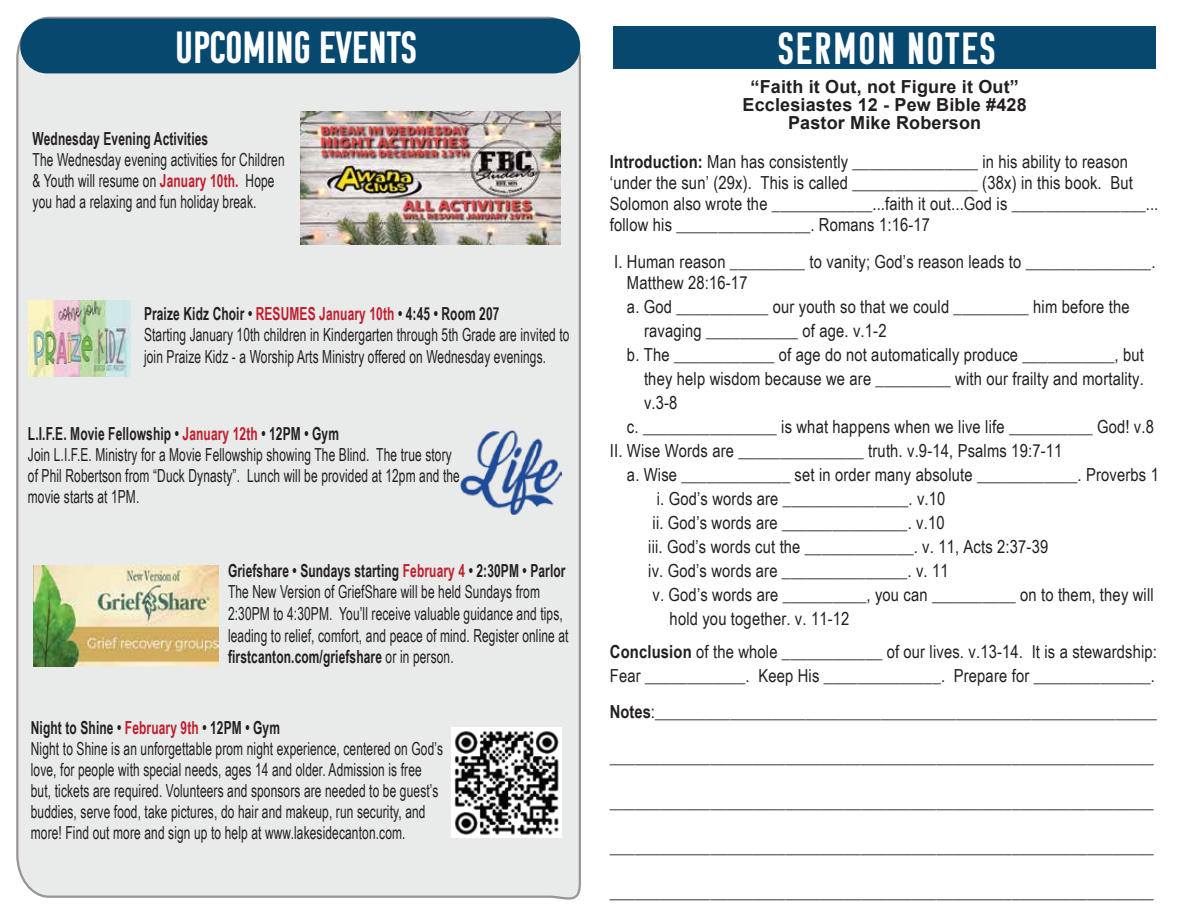
<style>
.page{position:relative;width:1188px;height:918px;background:#fff}
.page>*{position:absolute;margin:0;border:0;box-sizing:border-box;transform-origin:0 0}
.t1{font:45px "Komu B";letter-spacing:.01em;color:#fff}
.t2{font:45px "Komu B";letter-spacing:.05em;color:#fff}
.t3{font:18px/21px "Arial Narrow";letter-spacing:.01em;color:#231f20}
.t4{font:18px/21px "Arial Narrow";letter-spacing:.01em;color:#231f20;scale:.81 1}
.t5{font:700 18px/18px "Arial";letter-spacing:.01em;color:#231f20;text-align:center}
.t6{font:700 18px "Arial Narrow";letter-spacing:.01em;color:#231f20;scale:.81 1}
.s1{font-weight:700;color:#be1e2d}
.s2{font-weight:700}
</style>
<div class="page">
<div style="left:16px;top:17px;width:565px;height:883px;background:#e9eaea"></div>
<div style="left:613px;top:26px;width:542px;height:43px;background:#07486e"></div>
<div style="left:20px;top:18px;width:560px;height:55px;background:#07486e;border-radius:27px"></div>
<img style="left:28px;top:300px;width:102px;height:76px">
<img style="left:300px;top:111px;width:261px;height:133px">
<img style="left:16px;top:116px;width:4px;height:672px">
<img style="left:460px;top:430px;width:101px;height:84px">
<img style="left:452px;top:728px;width:110px;height:110px">
<img style="left:33px;top:566px;width:186px;height:100px">
<h1 class="t1" style="left:176px;top:23px;width:242px">UPCOMING EVENTS</h1>
<p class="t6" style="left:33px;top:125px;width:218px">Wednesday Evening Activities</p>
<p class="t4" style="left:33px;top:149px;width:313px">The Wednesday evening activities for Children &amp; Youth will resume on <span class="s1">January 10th.</span> Hope you had a relaxing and fun holiday break.</p>
<p class="t4" style="left:144px;top:302px;width:527px;line-height:21.6px"><span class="s2">Praize Kidz Choir •</span> <span class="s1">RESUMES January 10th</span> <span class="s2">• 4:45 • Room 207<br></span>Starting January 10th children in Kindergarten through 5th Grade are invited to join Praize Kidz - a Worship Arts Ministry offered on Wednesday evenings.</p>
<p class="t4" style="left:28px;top:423px;width:535px"><span class="s2">L.I.F.E. Movie Fellowship •</span> <span class="s1">January 12th</span> <span class="s2">• 12PM • Gym<br></span>Join L.I.F.E. Ministry for a Movie Fellowship showing The Blind. The true story of Phil Robertson from “Duck Dynasty”. Lunch will be provided at 12pm and the movie starts at 1PM.</p>
<p class="t4" style="left:228px;top:559px;width:422px;line-height:21.6px"><span class="s2">Griefshare • Sundays starting</span> <span class="s1">February 4</span> <span class="s2">• 2:30PM • Parlor </span>The New Version of GriefShare will be held Sundays from 2:30PM to 4:30PM. You’ll receive valuable guidance and tips, leading to relief, comfort, and peace of mind. Register online at <span class="s2">firstcanton.com/griefshare</span> or in person.</p>
<p class="t4" style="left:31px;top:716px;width:510px"><span class="s2">Night to Shine •</span> <span class="s1">February 9th</span> <span class="s2">• 12PM • Gym<br></span>Night to Shine is an unforgettable prom night experience, centered on God’s love, for people with special needs, ages 14 and older. Admission is free but, tickets are required. Volunteers and sponsors are needed to be guest’s buddies, serve food, take pictures, do hair and makeup, run security, and more! Find out more and sign up to help at www.lakesidecanton.com.</p>
<h1 class="t2" style="left:778px;top:24px;width:219px">SERMON NOTES</h1>
<p class="t5" style="left:743px;top:78px;width:286px">“Faith it Out, not Figure it Out”<br>Ecclesiastes 12 - Pew Bible #428<br>Pastor Mike Roberson</p>
<p class="t3" style="left:610px;top:150px;width:550px"><span class="s2">Introduction:</span> Man has consistently _______________ in his ability to reason ‘under the sun’ (29x). This is called _______________ (38x) in this book. But Solomon also wrote the ____________...faith it out...God is ________________... follow his ________________. Romans 1:16-17</p>
<p class="t3" style="left:627px;top:251px;width:530px;text-indent:-13px">I. Human reason _________ to vanity; God’s reason leads to _______________.<br>Matthew 28:16-17</p>
<p class="t3" style="left:627px;top:296px;width:504px">a. God ___________ our youth so that we could _________ him before the</p>
<p class="t3" style="left:644px;top:320px;width:244px">ravaging ___________ of age. v.1-2</p>
<p class="t3" style="left:627px;top:344px;width:519px">b. The ____________ of age do not automatically produce ___________, but</p>
<p class="t3" style="left:644px;top:368px;width:501px">they help wisdom because we are _________ with our frailty and mortality.</p>
<p class="t3" style="left:644px;top:392px;width:35px">v.3-8</p>
<p class="t3" style="left:627px;top:416px;width:529px">c. ________________ is what happens when we live life __________ God! v.8</p>
<p class="t3" style="left:610px;top:440px;width:454px">II. Wise Words are _______________ truth. v.9-14, Psalms 19:7-11</p>
<p class="t3" style="left:627px;top:464px;width:533px">a. Wise _____________ set in order many absolute ____________. Proverbs 1</p>
<p class="t3" style="left:657px;top:488px;width:290px">i. God’s words are _______________. v.10</p>
<p class="t3" style="left:653px;top:512px;width:294px">ii. God’s words are _______________. v.10</p>
<p class="t3" style="left:648px;top:536px;width:401px">iii. God’s words cut the _____________. v. 11, Acts 2:37-39</p>
<p class="t3" style="left:648px;top:560px;width:302px">iv. God’s words are _______________. v. 11</p>
<p class="t3" style="left:653px;top:584px;width:503px">v. God’s words are __________, you can __________ on to them, they will</p>
<p class="t3" style="left:670px;top:608px;width:181px">hold you together. v. 11-12</p>
<p class="t3" style="left:610px;top:639px;width:549px;line-height:24px"><span class="s2">Conclusion</span> of the whole ____________ of our lives. v.13-14. It is a stewardship:<br>Fear ____________. Keep His ______________. Prepare for ______________.</p>
<p class="t3" style="left:610px;top:701px;width:549px"><span class="s2">Notes</span>:____________________________________________________________</p>
<p class="t3" style="left:610px;top:746px;width:545px">_________________________________________________________________</p>
<p class="t3" style="left:610px;top:791px;width:545px">_________________________________________________________________</p>
<p class="t3" style="left:610px;top:836px;width:545px">_________________________________________________________________</p>
<p class="t3" style="left:610px;top:881px;width:545px">_________________________________________________________________</p>
</div>
